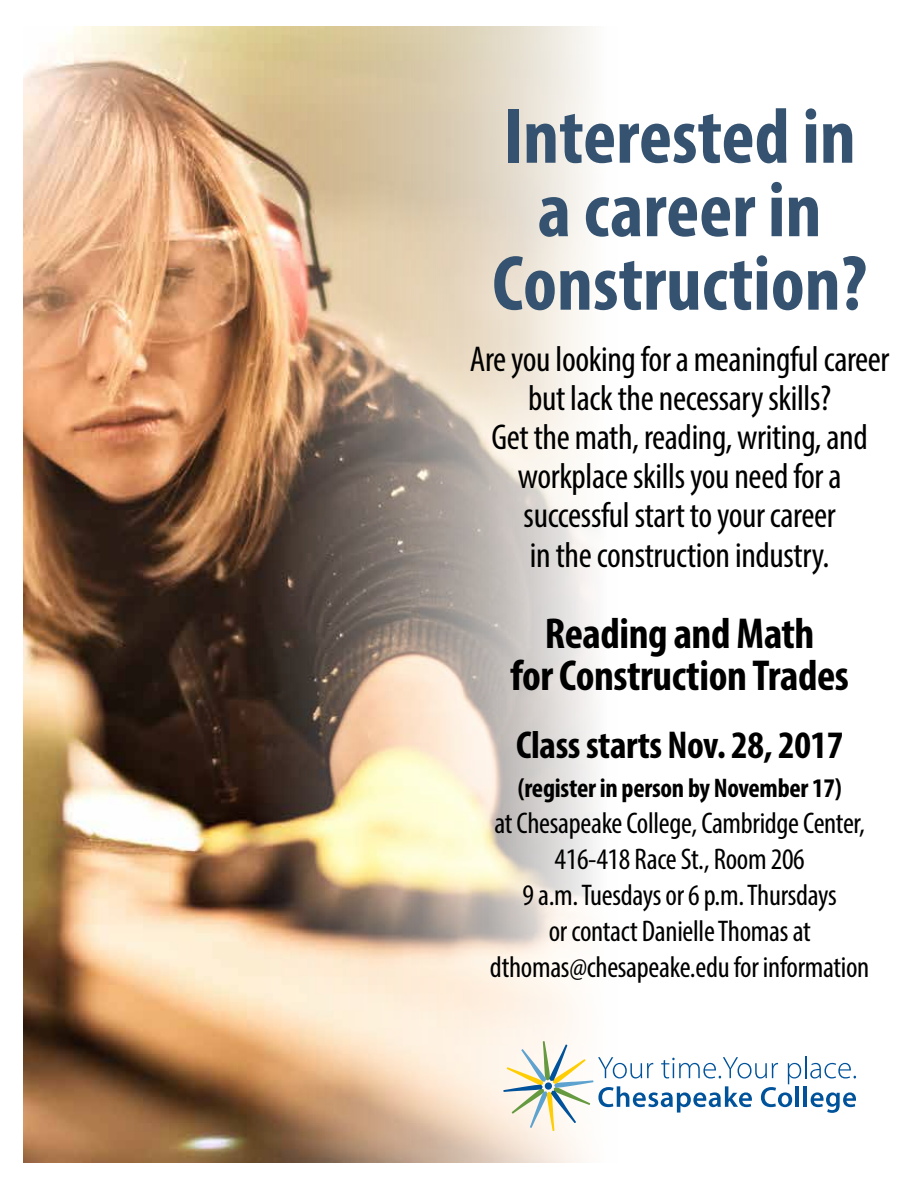
<style>
.page{position:relative;width:918px;height:1188px;background:#fff}
.page>*{position:absolute;margin:0;border:0;box-sizing:border-box;transform-origin:0 0}
.t1{font:700 condensed 78.75px/73.5px "Myriad Pro";color:#355370;text-align:center}
.t2{font:700 condensed 43.5px/42px "Myriad Pro";letter-spacing:-.01em;color:#000;text-align:center}
.t3{font:700 condensed 39px "Myriad Pro";letter-spacing:-.01em;color:#000}
.t4{font:condensed 36px/39px "Myriad Pro";letter-spacing:-.01em;color:#000;text-align:center}
.t5{font:condensed 30px/36px "Myriad Pro";letter-spacing:-.01em;color:#000;text-align:center}
.t6{font:700 condensed 27px "Myriad Pro";letter-spacing:-.01em;color:#000}
</style>
<div class="page">
<img style="left:24px;top:26px;width:570px;height:1137px">
<svg style="left:503px;top:1041px;width:353px;height:90px"></svg>
<div style="left:545px;top:1082px;width:7px;height:8px;background:#00539b;border-radius:50%"></div>
<h1 class="t1" style="left:492px;top:98px;width:376px">Interested in a career in<br>Construction?</h1>
<p class="t4" style="left:470px;top:339px;width:421px">Are you looking for a meaningful career but lack the necessary skills?<br>Get the math, reading, writing, and workplace skills you need for a successful start to your career<br>in the construction industry.</p>
<p class="t2" style="left:510px;top:612px;width:340px">Reading and Math<br>for Construction Trades</p>
<p class="t3" style="left:516px;top:721px;width:329px">Class starts Nov. 28, 2017</p>
<p class="t6" style="left:518px;top:771px;width:325px">(register in person by November 17)</p>
<p class="t5" style="left:490px;top:805px;width:381px">at Chesapeake College, Cambridge Center, 416-418 Race St., Room 206<br>9 a.m. Tuesdays or 6 p.m. Thursdays<br>or contact Danielle Thomas at dthomas@chesapeake.edu for information</p>
</div>
